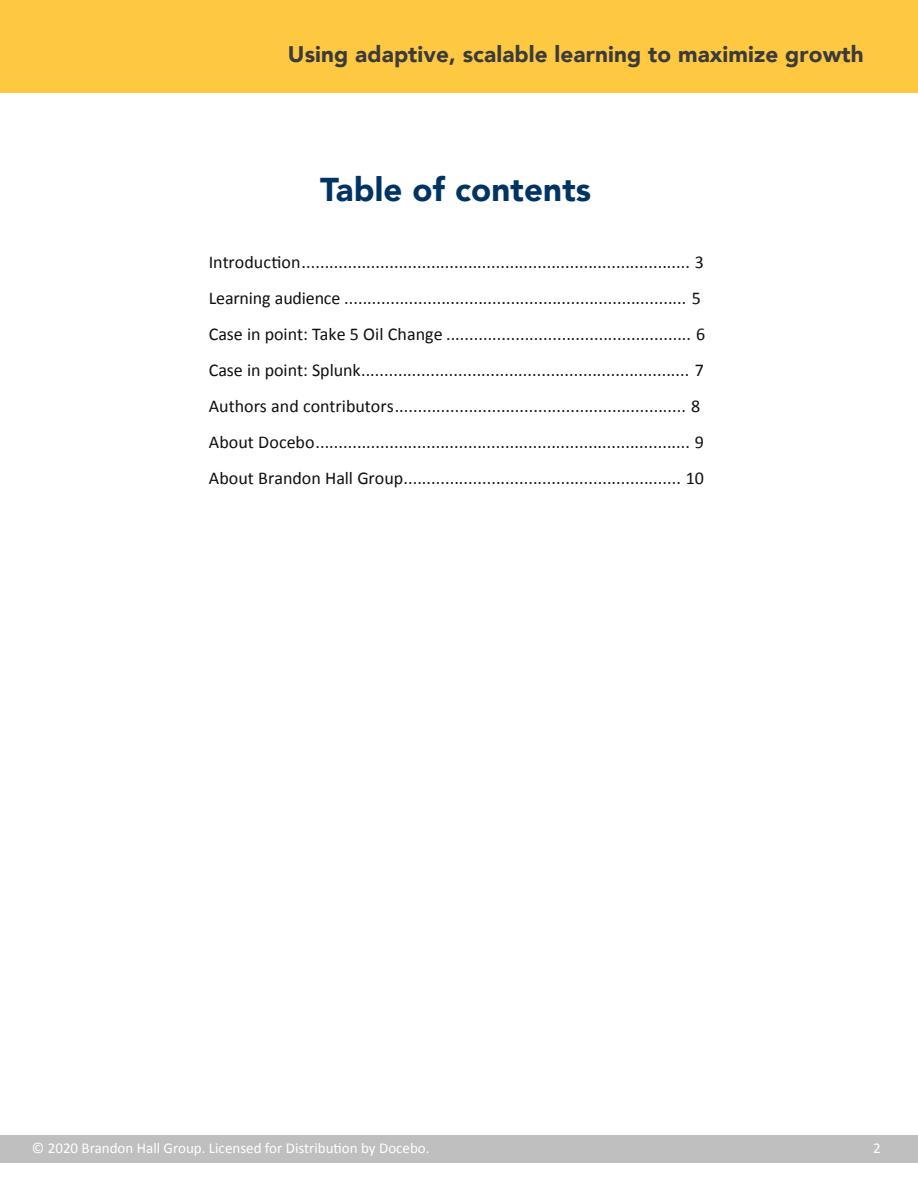
<style>
.page{position:relative;width:918px;height:1188px;background:#fff}
.page>*{position:absolute;margin:0;border:0;box-sizing:border-box;transform-origin:0 0}
.t1{font:900 33px "Avenir";letter-spacing:.005em;color:#003464}
.t2{font:900 22.5px "Avenir";letter-spacing:.005em;color:#3b3b3b}
.t3{font:18px "Calibri";color:#0f0f0f}
.t4{font:15px "Calibri";color:#fff}
</style>
<div class="page">
<div style="left:0;top:0;width:918px;height:92px;background:#fec841"></div>
<div style="left:0;top:1136px;width:918px;height:27px;background:#bfbfbf"></div>
<p class="t2" style="left:288px;top:34px;width:577px">Using adaptive, scalable learning to maximize growth</p>
<p class="t1" style="left:320px;top:161px;width:273px">Table of contents</p>
<p class="t3" style="left:209px;top:251px;width:497px">Introduction.................................................................................... 3</p>
<p class="t3" style="left:209px;top:287px;width:493px">Learning audience .......................................................................... 5</p>
<p class="t3" style="left:209px;top:323px;width:498px">Case in point: Take 5 Oil Change ..................................................... 6</p>
<p class="t3" style="left:209px;top:359px;width:496px">Case in point: Splunk....................................................................... 7</p>
<p class="t3" style="left:209px;top:395px;width:493px">Authors and contributors ............................................................... 8</p>
<p class="t3" style="left:209px;top:431px;width:497px">About Docebo................................................................................. 9</p>
<p class="t3" style="left:209px;top:467px;width:496px">About Brandon Hall Group............................................................ 10</p>
<p class="t4" style="left:32px;top:1138px;width:399px">© 2020 Brandon Hall Group. Licensed for Distribution by Docebo.</p>
<p class="t4" style="left:873px;top:1138px;width:9px">2</p>
</div>
